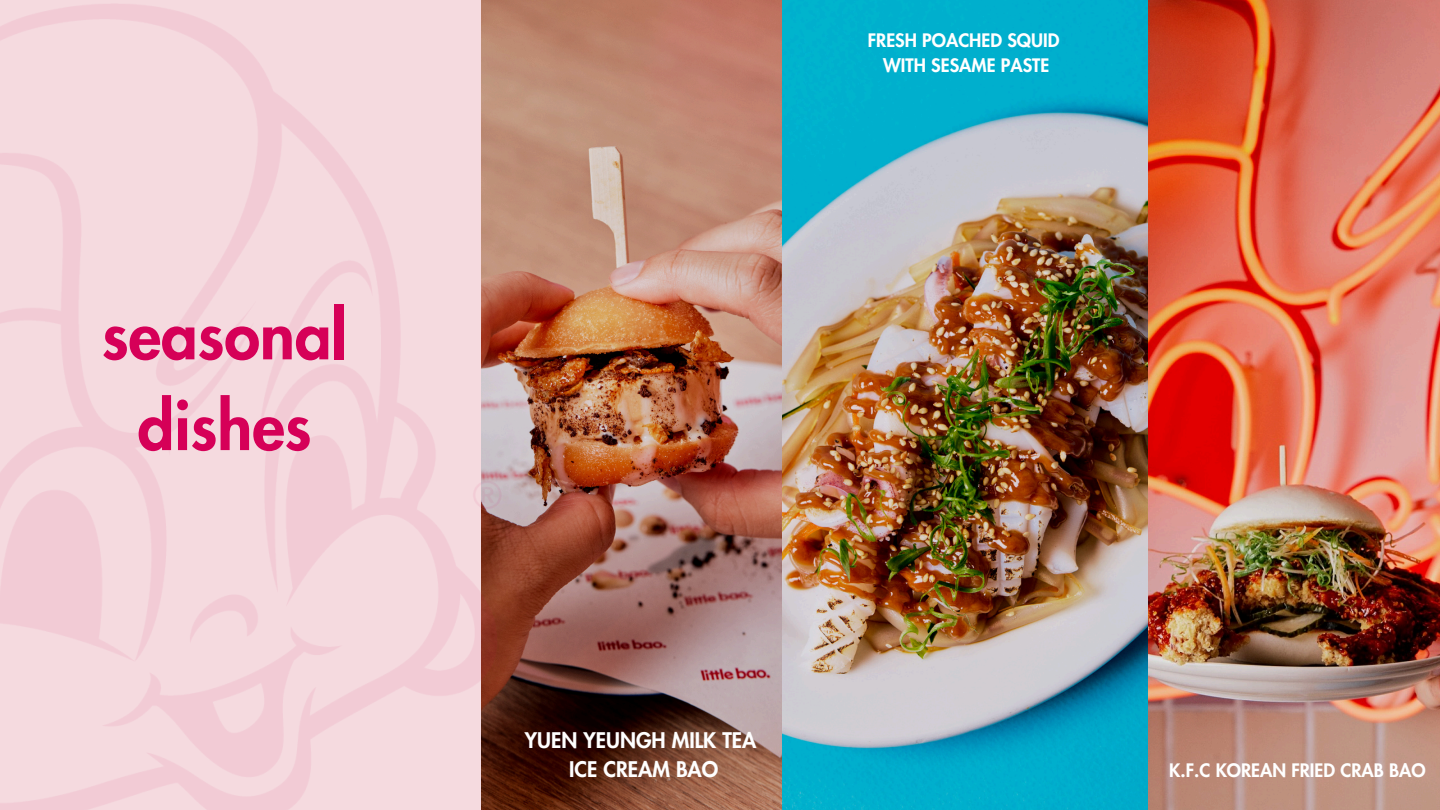
<style>
.page{position:relative;width:1440px;height:810px;background:#fff}
.page>*{position:absolute;margin:0;border:0;box-sizing:border-box;transform-origin:0 0}
.t1{font:800 64.9px/90.8px "Futura LT Pro";color:#d60058;text-align:center}
.t2{font:800 21.1px/29.2px "Futura LT Pro";color:#fff;text-align:center}
.t3{font:800 18.2px "Futura LT Pro";color:#fff}
</style>
<div class="page">
<img style="left:1147px;top:0;width:293px;height:810px">
<img style="left:782px;top:0;width:365px;height:810px">
<img style="left:502px;top:0;width:280px;height:810px">
<img style="left:0;top:0;width:502px;height:810px">
<h2 class="t1" style="left:102px;top:293px;width:247px">seasonal dishes</h2>
<p class="t3" style="left:868px;top:32px;width:193px">FRESH POACHED SQUID</p>
<p class="t3" style="left:883px;top:57px;width:168px">WITH SESAME PASTE</p>
<p class="t2" style="left:525px;top:727px;width:233px">YUEN YEUNGH MILK TEA<br>ICE CREAM BAO</p>
<p class="t3" style="left:1169px;top:762px;width:258px">K.F.C KOREAN FRIED CRAB BAO</p>
</div>
